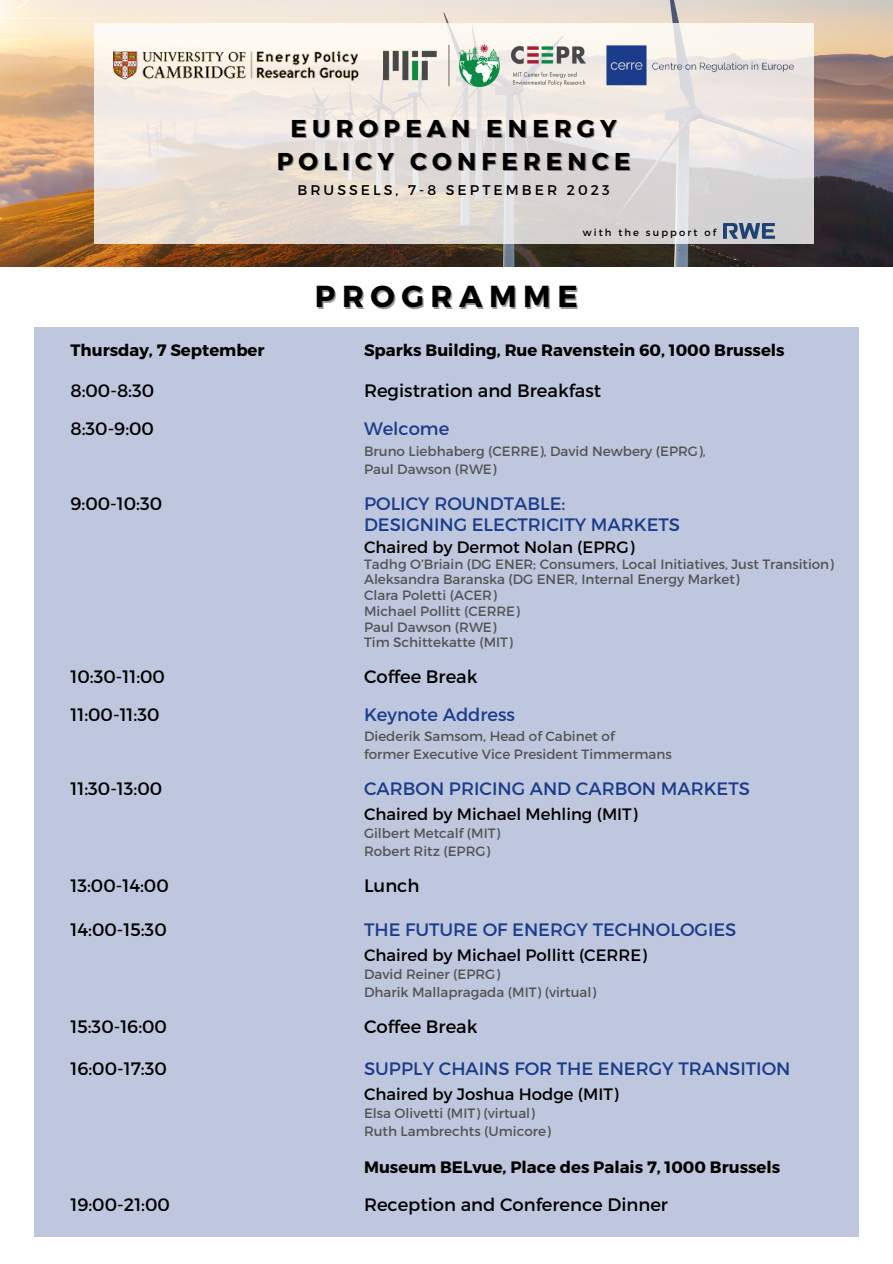
<style>
.page{position:relative;width:893px;height:1264px;background:#fff}
.page>*{position:absolute;margin:0;border:0;box-sizing:border-box;transform-origin:0 0}
.t1{font:700 30.3px "Montserrat";letter-spacing:.215em;color:#000}
.t2{font:700 24.3px/32.8px "Montserrat";letter-spacing:.215em;color:#000;text-align:center}
.t3{font:18px "Montserrat";color:#000}
.t4{font:18px "Montserrat";color:#1c3d8b}
.t5{font:16.5px "Montserrat";color:#000}
.t6{font:700 16.5px "Montserrat";color:#000}
.t7{font:14.1px "Montserrat";letter-spacing:.215em;color:#000}
.t8{font:13.5px "Montserrat";color:#545454}
.t9{font:9.9px "Montserrat";letter-spacing:.215em;color:#000}
</style>
<div class="page">
<img style="left:0;top:0;width:892px;height:266px">
<div style="left:34px;top:327px;width:824px;height:909px;background:#bec7dd"></div>
<svg style="left:94px;top:23px;width:719px;height:220px;background:#e8e2dd"></svg>
<img style="left:114px;top:48px;width:252px;height:35px">
<img style="left:723px;top:223px;width:51px;height:15px">
<img style="left:602px;top:41px;width:198px;height:48px">
<img style="left:384px;top:45px;width:201px;height:41px">
<p class="t2" style="left:277px;top:110px;width:355px">EUROPEAN ENERGY<br>POLICY CONFERENCE</p>
<p class="t7" style="left:297px;top:181px;width:314px">BRUSSELS, 7-8 SEPTEMBER 2023</p>
<p class="t9" style="left:582px;top:226px;width:135px">with the support of</p>
<p class="t1" style="left:315px;top:277px;width:264px">PROGRAMME</p>
<p class="t6" style="left:70px;top:339px;width:196px">Thursday, 7 September</p>
<p class="t6" style="left:364px;top:339px;width:422px">Sparks Building, Rue Ravenstein 60, 1000 Brussels</p>
<p class="t3" style="left:70px;top:379px;width:85px">8:00-8:30</p>
<p class="t3" style="left:364px;top:379px;width:239px">Registration and Breakfast</p>
<p class="t3" style="left:70px;top:417px;width:85px">8:30-9:00</p>
<p class="t4" style="left:364px;top:417px;width:87px">Welcome</p>
<p class="t8" style="left:364px;top:442px;width:343px">Bruno Liebhaberg (CERRE), David Newbery (EPRG),</p>
<p class="t8" style="left:364px;top:460px;width:134px">Paul Dawson (RWE)</p>
<p class="t3" style="left:70px;top:491px;width:93px">9:00-10:30</p>
<p class="t4" style="left:364px;top:492px;width:203px">POLICY ROUNDTABLE:</p>
<p class="t4" style="left:364px;top:513px;width:317px">DESIGNING ELECTRICITY MARKETS</p>
<p class="t5" style="left:364px;top:536px;width:272px">Chaired by Dermot Nolan (EPRG)</p>
<p class="t8" style="left:364px;top:555px;width:471px">Tadhg O’Briain (DG ENER; Consumers, Local Initiatives, Just Transition)</p>
<p class="t8" style="left:364px;top:570px;width:377px">Aleksandra Baranska (DG ENER, Internal Energy Market)</p>
<p class="t8" style="left:364px;top:586px;width:134px">Clara Poletti (ACER)</p>
<p class="t8" style="left:364px;top:602px;width:157px">Michael Pollitt (CERRE)</p>
<p class="t8" style="left:364px;top:618px;width:134px">Paul Dawson (RWE)</p>
<p class="t8" style="left:364px;top:633px;width:150px">Tim Schittekatte (MIT)</p>
<p class="t3" style="left:70px;top:664px;width:96px">10:30-11:00</p>
<p class="t3" style="left:364px;top:664px;width:115px">Coffee Break</p>
<p class="t3" style="left:70px;top:703px;width:90px">11:00-11:30</p>
<p class="t4" style="left:364px;top:703px;width:152px">Keynote Address</p>
<p class="t8" style="left:364px;top:727px;width:252px">Diederik Samsom, Head of Cabinet of</p>
<p class="t8" style="left:364px;top:745px;width:309px">former Executive Vice President Timmermans</p>
<p class="t3" style="left:70px;top:777px;width:93px">11:30-13:00</p>
<p class="t4" style="left:364px;top:777px;width:387px">CARBON PRICING AND CARBON MARKETS</p>
<p class="t5" style="left:364px;top:803px;width:275px">Chaired by Michael Mehling (MIT)</p>
<p class="t8" style="left:364px;top:824px;width:138px">Gilbert Metcalf (MIT)</p>
<p class="t8" style="left:364px;top:842px;width:128px">Robert Ritz (EPRG)</p>
<p class="t3" style="left:70px;top:874px;width:100px">13:00-14:00</p>
<p class="t3" style="left:364px;top:874px;width:57px">Lunch</p>
<p class="t3" style="left:70px;top:918px;width:98px">14:00-15:30</p>
<p class="t4" style="left:364px;top:918px;width:374px">THE FUTURE OF ENERGY TECHNOLOGIES</p>
<p class="t5" style="left:364px;top:944px;width:284px">Chaired by Michael Pollitt (CERRE)</p>
<p class="t8" style="left:364px;top:965px;width:137px">David Reiner (EPRG)</p>
<p class="t8" style="left:364px;top:983px;width:233px">Dharik Mallapragada (MIT) (virtual)</p>
<p class="t3" style="left:70px;top:1014px;width:98px">15:30-16:00</p>
<p class="t3" style="left:364px;top:1014px;width:115px">Coffee Break</p>
<p class="t3" style="left:70px;top:1057px;width:98px">16:00-17:30</p>
<p class="t4" style="left:364px;top:1057px;width:428px">SUPPLY CHAINS FOR THE ENERGY TRANSITION</p>
<p class="t5" style="left:364px;top:1083px;width:256px">Chaired by Joshua Hodge (MIT)</p>
<p class="t8" style="left:364px;top:1104px;width:172px">Elsa Olivetti (MIT) (virtual)</p>
<p class="t8" style="left:364px;top:1122px;width:188px">Ruth Lambrechts (Umicore)</p>
<p class="t6" style="left:364px;top:1156px;width:418px">Museum BELvue, Place des Palais 7, 1000 Brussels</p>
<p class="t3" style="left:70px;top:1192px;width:101px">19:00-21:00</p>
<p class="t3" style="left:364px;top:1192px;width:305px">Reception and Conference Dinner</p>
</div>
